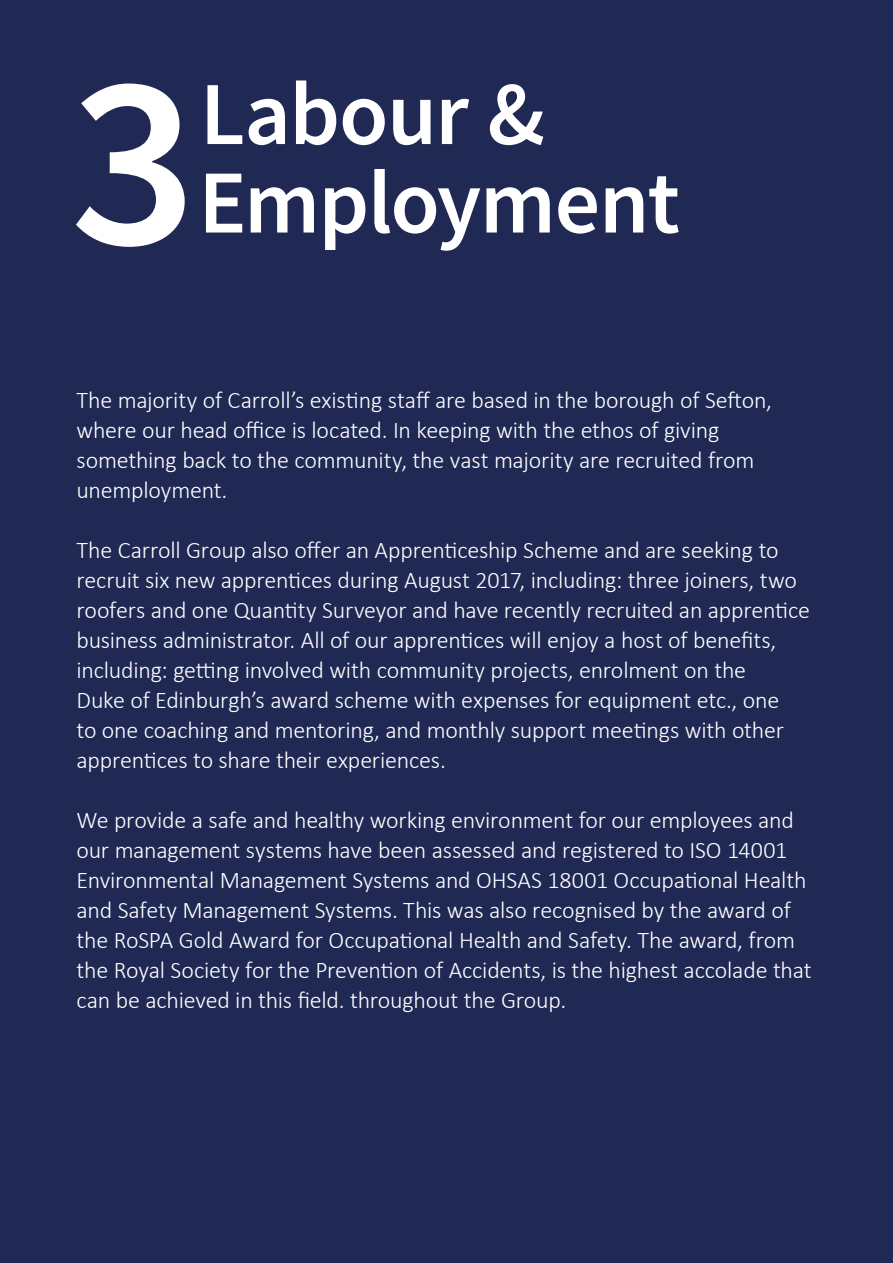
<style>
.page{position:relative;width:893px;height:1263px;background:#202954}
.page>*{position:absolute;margin:0;border:0;box-sizing:border-box;transform-origin:0 0}
.t1{font:600 247.5px "Source Sans Pro";color:#fff}
.t2{font:600 90px/88.5px "Source Sans Pro";letter-spacing:-.015em;color:#fff}
.t3{font:300 24px/30px "Calibri";letter-spacing:-.01em;color:#fff}
</style>
<div class="page">
<h1 class="t1" style="left:70px;top:6px;width:128px">3</h1>
<h2 class="t2" style="left:199px;top:72px;width:483px">Labour &amp;<br>Employment</h2>
<p class="t3" style="left:76px;top:384px;width:697px">The majority of Carroll’s existing staff are based in the borough of Sefton, where our head office is located. In keeping with the ethos of giving something back to the community, the vast majority are recruited from unemployment.</p>
<p class="t3" style="left:76px;top:534px;width:735px">The Carroll Group also offer an Apprenticeship Scheme and are seeking to recruit six new apprentices during August 2017, including: three joiners, two roofers and one Quantity Surveyor and have recently recruited an apprentice business administrator. All of our apprentices will enjoy a host of benefits, including: getting involved with community projects, enrolment on the<br>Duke of Edinburgh’s award scheme with expenses for equipment etc., one<br>to one coaching and mentoring, and monthly support meetings with other apprentices to share their experiences.</p>
<p class="t3" style="left:76px;top:804px;width:737px">We provide a safe and healthy working environment for our employees and our management systems have been assessed and registered to ISO 14001<br>Environmental Management Systems and OHSAS 18001 Occupational Health and Safety Management Systems. This was also recognised by the award of the RoSPA Gold Award for Occupational Health and Safety. The award, from the Royal Society for the Prevention of Accidents, is the highest accolade that can be achieved in this field. throughout the Group.</p>
</div>
